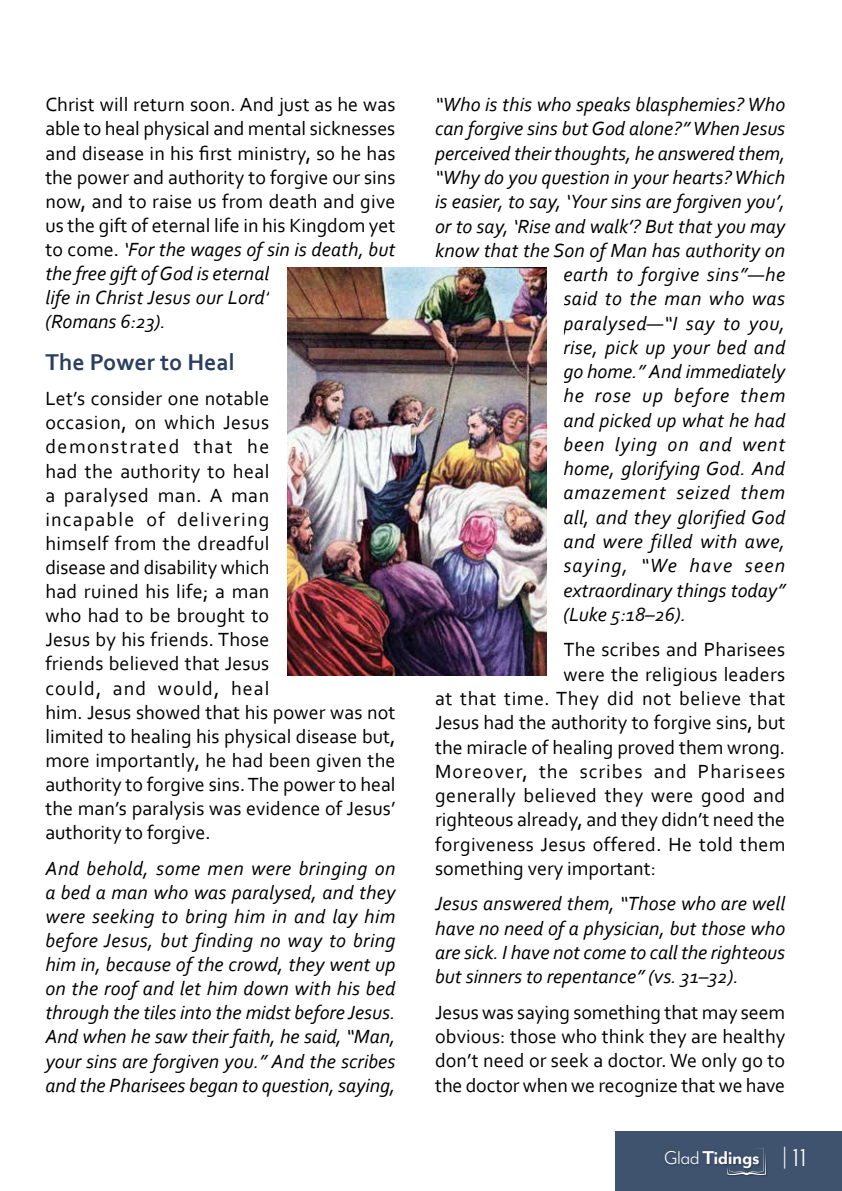
<style>
.page{position:relative;width:842px;height:1191px;background:#fff}
.page>*{position:absolute;margin:0;border:0;box-sizing:border-box;transform-origin:0 0}
.t1{font:700 24px "Corbel";color:#2a3f5e}
.t2{font:700 21.4px "Mr Eaves Mod OT";letter-spacing:-.025em;color:#fff}
.t3{font:20px/24.2px "Corbel";letter-spacing:.01em;color:#000}
.t4{font:italic 20px/24.2px "Corbel";color:#000;text-align:justify}
.t5{font:italic 20px "Corbel";letter-spacing:.025em;color:#000}
.t6{font:italic 20px "Corbel";letter-spacing:.02em;color:#000}
.t7{font:italic 20px "Corbel";letter-spacing:.045em;color:#000}
.t8{font:20px "Corbel";letter-spacing:.05em;color:#000}
.t9{font:italic 20px "Corbel";letter-spacing:.03em;color:#000}
.t10{font:italic 20px "Corbel";letter-spacing:.05em;color:#000}
.t11{font:italic 20px "Corbel";letter-spacing:.06em;color:#000}
.s1{font-style:italic}
.s2{font-weight:400}
.s3{font-weight:400;font-size:28px}
</style>
<div class="page">
<img style="left:287px;top:268px;width:259px;height:407px">
<div style="left:615px;top:1131px;width:227px;height:60px;background:#3f526e"></div>
<svg style="left:727px;top:1147px;width:39px;height:28px"></svg>
<img style="left:664px;top:1147px;width:97px;height:25px">
<p class="t3" style="left:45px;top:92px;width:352px">Christ will return soon. And just as he was able to heal physical and mental sicknesses and disease in his first ministry, so he has the power and authority to forgive our sins now, and to raise us from death and give us the gift of eternal life in his Kingdom yet to come. <span class="s1">‘For the wages of sin is death, but the free gift of God is eternal<br>life in Christ Jesus our Lord’<br>(Romans 6:23).</span></p>
<p class="t1" style="left:45px;top:347px;width:191px">The Power to Heal</p>
<p class="t3" style="left:45px;top:386px;width:352px">Let’s consider one notable<br>occasion, on which Jesus demonstrated that he<br>had the authority to heal<br>a paralysed man. A man<br>incapable of delivering<br>himself from the dreadful<br>disease and disability which<br>had ruined his life; a man<br>who had to be brought to<br>Jesus by his friends. Those<br>friends believed that Jesus<br>could, and would, heal<br>him. Jesus showed that his power was not limited to healing his physical disease but, more importantly, he had been given the authority to forgive sins. The power to heal the man’s paralysis was evidence of Jesus’ authority to forgive.</p>
<p class="t4" style="left:45px;top:855px;width:352px">And behold, some men were bringing on a bed a man who was paralysed, and they were seeking to bring him in and lay him before Jesus, but finding no way to bring him in, because of the crowd, they went up on the roof and let him down with his bed through the tiles into the midst before Jesus.<br>And when he saw their faith, he said, “Man, your sins are forgiven you.” And the scribes and the Pharisees began to question, saying,</p>
<p class="t4" style="left:435px;top:92px;width:352px">“Who is this who speaks blasphemies? Who</p>
<p class="t4" style="left:435px;top:116px;width:352px">can forgive sins but God alone?” When Jesus</p>
<p class="t4" style="left:435px;top:140px;width:352px">perceived their thoughts, he answered them,</p>
<p class="t4" style="left:435px;top:165px;width:352px">“Why do you question in your hearts? Which</p>
<p class="t4" style="left:435px;top:189px;width:351px">is easier, to say, ‘Your sins are forgiven you’,</p>
<p class="t4" style="left:435px;top:213px;width:352px">or to say, ‘Rise and walk’? But that you may</p>
<p class="t4" style="left:435px;top:237px;width:352px">know that the Son of Man has authority on</p>
<p class="t5" style="left:563px;top:262px;width:223px">earth to forgive sins”—he</p>
<p class="t5" style="left:563px;top:286px;width:223px">said to the man who was</p>
<p class="t9" style="left:563px;top:310px;width:223px">paralysed—“I say to you,</p>
<p class="t6" style="left:563px;top:335px;width:223px">rise, pick up your bed and</p>
<p class="t4" style="left:563px;top:359px;width:223px">go home.” And immediately</p>
<p class="t10" style="left:563px;top:383px;width:223px">he rose up before them</p>
<p class="t4" style="left:563px;top:407px;width:223px">and picked up what he had</p>
<p class="t7" style="left:563px;top:432px;width:223px">been lying on and went</p>
<p class="t4" style="left:563px;top:456px;width:223px">home, glorifying God. And</p>
<p class="t7" style="left:563px;top:480px;width:223px">amazement seized them</p>
<p class="t6" style="left:563px;top:505px;width:223px">all, and they glorified God</p>
<p class="t5" style="left:563px;top:529px;width:223px">and were filled with awe,</p>
<p class="t11" style="left:563px;top:553px;width:223px">saying, “We have seen</p>
<p class="t4" style="left:563px;top:577px;width:223px">extraordinary things today”</p>
<p class="t4" style="left:563px;top:601px;width:124px">(Luke 5:18–26).</p>
<p class="t3" style="left:563px;top:637px;width:223px">The scribes and Pharisees</p>
<p class="t3" style="left:563px;top:661px;width:223px">were the religious leaders</p>
<p class="t3" style="left:435px;top:685px;width:352px">at that time. They did not believe that</p>
<p class="t3" style="left:435px;top:710px;width:352px">Jesus had the authority to forgive sins, but</p>
<p class="t3" style="left:435px;top:734px;width:352px">the miracle of healing proved them wrong.</p>
<p class="t8" style="left:435px;top:758px;width:352px">Moreover, the scribes and Pharisees</p>
<p class="t3" style="left:435px;top:783px;width:352px">generally believed they were good and</p>
<p class="t3" style="left:435px;top:807px;width:351px">righteous already, and they didn’t need the</p>
<p class="t3" style="left:435px;top:831px;width:352px">forgiveness Jesus offered. He told them</p>
<p class="t3" style="left:435px;top:855px;width:222px">something very important:</p>
<p class="t4" style="left:435px;top:891px;width:352px">Jesus answered them, “Those who are well have no need of a physician, but those who are sick. I have not come to call the righteous but sinners to repentance” (vs. 31–32).</p>
<p class="t3" style="left:435px;top:999px;width:352px;text-align:justify">Jesus was saying something that may seem obvious: those who think they are healthy don’t need or seek a doctor. We only go to the doctor when we recognize that we have</p>
<p class="t2" style="left:664px;top:1146px;width:144px"><span class="s2">Glad</span> Tidings <span class="s3">| 11</span></p>
</div>
